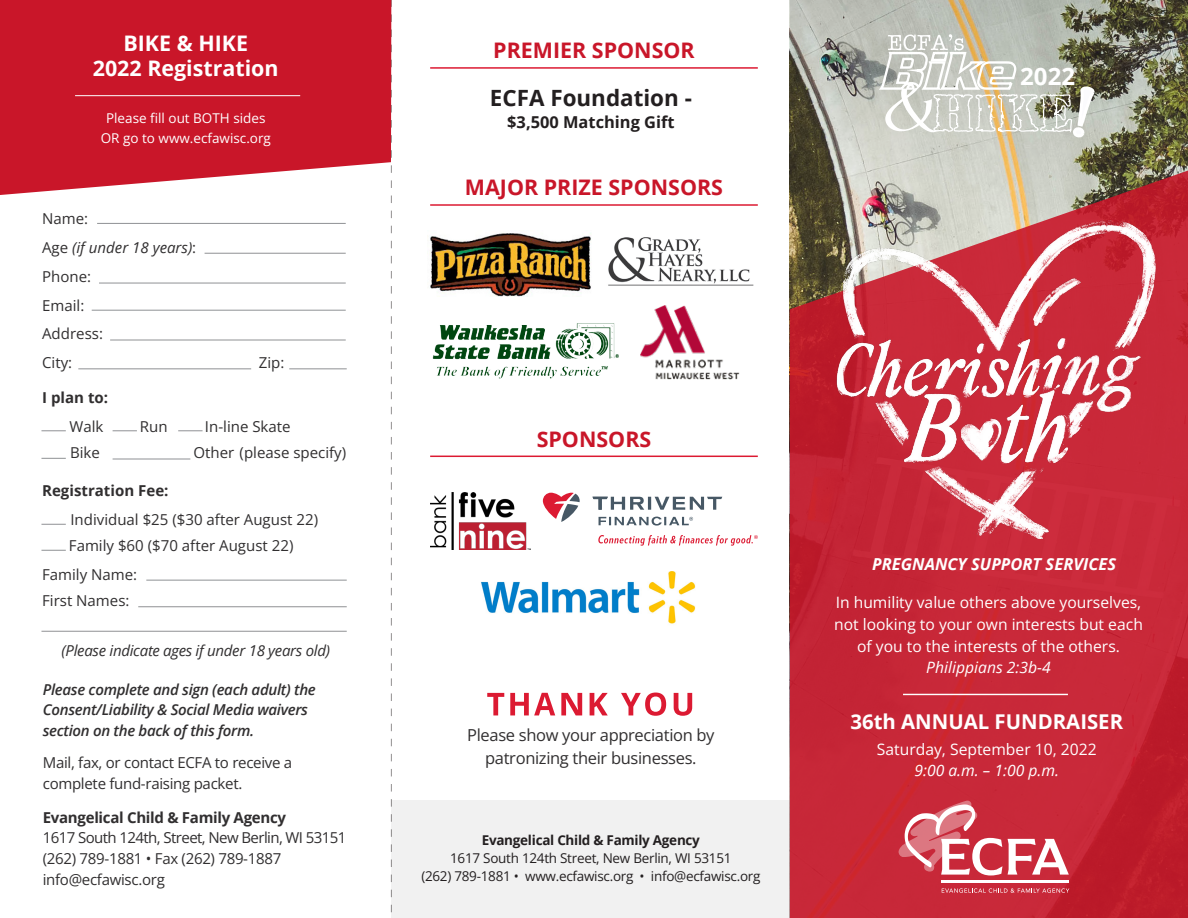
<style>
.page{position:relative;width:1188px;height:918px;background:#fff}
.page>*{position:absolute;margin:0;border:0;box-sizing:border-box;transform-origin:0 0}
.t1{font:700 24px "Open Sans";color:#fff}
.t2{font:700 22.35px "Open Sans";color:#231f20}
.t3{font:700 21.45px "Open Sans";color:#c91629}
.t4{font:700 21.45px/25.8px "Open Sans";color:#fff;text-align:center}
.t5{font:700 20.4px "Open Sans";color:#fff}
.t6{font:16.5px/22.8px "Open Sans";letter-spacing:-.02em;color:#312f30;text-align:center}
.t7{font:italic 700 16.5px "Open Sans";color:#fff}
.t8{font:700 16.35px "Open Sans";color:#231f20}
.t9{font:15.6px/21.6px "Open Sans";color:#fff;text-align:center}
.t10{font:italic 15.6px "Open Sans";color:#fff}
.t11{font:15px/26.2px "Open Sans";color:#312f30}
.t12{font:15px/20.7px "Open Sans";letter-spacing:-.02em;color:#312f30}
.t13{font:italic 600 15px/20.7px "Open Sans";letter-spacing:-.02em;color:#312f30}
.t14{font:15px "Open Sans";letter-spacing:-.04em;color:#312f30}
.t15{font:700 15px "Open Sans";letter-spacing:-.02em;color:#312f30}
.t16{font:italic 15px "Open Sans";letter-spacing:-.02em;color:#312f30}
.t17{font:italic 15px "Open Sans";color:#312f30}
.t18{font:700 15px "Open Sans";color:#312f30}
.t19{font:13.5px "Open Sans";letter-spacing:-.02em;color:#231f20}
.t20{font:13.5px/19.8px "Open Sans";color:#fff;text-align:center}
.t21{font:700 13.5px "Open Sans";letter-spacing:-.02em;color:#231f20}
.s1{font-style:normal}
.s2{font-style:italic}
</style>
<div class="page">
<svg style="left:790px;top:262px;width:398px;height:656px;background:#c52635"></svg>
<svg style="left:391px;top:0;width:1px;height:800px"></svg>
<svg style="left:0;top:0;width:391px;height:195px;background:#cd293b"></svg>
<hr style="left:75px;top:95px;width:225px;height:1px;background:#fff">
<hr style="left:97px;top:223px;width:249px;height:1px;background:#8f9194">
<hr style="left:205px;top:253px;width:141px;height:1px;background:#8f9194">
<hr style="left:99px;top:283px;width:247px;height:1px;background:#8f9194">
<hr style="left:92px;top:310px;width:254px;height:1px;background:#8f9194">
<hr style="left:110px;top:340px;width:236px;height:1px;background:#8f9194">
<hr style="left:78px;top:369px;width:173px;height:1px;background:#8f9194">
<hr style="left:146px;top:580px;width:201px;height:1px;background:#8f9194">
<hr style="left:138px;top:606px;width:209px;height:1px;background:#8f9194">
<hr style="left:41px;top:631px;width:306px;height:1px;background:#8f9194">
<svg style="left:41px;top:430px;width:25px;height:1px"></svg>
<svg style="left:41px;top:458px;width:25px;height:1px"></svg>
<svg style="left:41px;top:524px;width:25px;height:1px"></svg>
<svg style="left:41px;top:550px;width:25px;height:1px"></svg>
<svg style="left:113px;top:430px;width:24px;height:1px"></svg>
<hr style="left:113px;top:459px;width:77px;height:1px;background:#8f9194">
<svg style="left:178px;top:430px;width:25px;height:1px"></svg>
<hr style="left:289px;top:369px;width:58px;height:1px;background:#8f9194">
<div style="left:391px;top:800px;width:399px;height:118px;background:#f1f1f1"></div>
<hr style="left:430px;top:67px;width:328px;height:2px;background:#dc1a32">
<svg style="left:487px;top:693px;width:205px;height:23px"></svg>
<hr style="left:430px;top:204px;width:328px;height:2px;background:#dc1a32">
<img style="left:608px;top:237px;width:146px;height:49px">
<hr style="left:903px;top:694px;width:165px;height:1px;background:#fff">
<img style="left:790px;top:0;width:398px;height:262px">
<svg style="left:877px;top:34px;width:220px;height:157px;background:#c7c7b9"></svg>
<svg style="left:942px;top:888px;width:127px;height:5px"></svg>
<svg style="left:1008px;top:839px;width:61px;height:36px"></svg>
<svg style="left:898px;top:801px;width:104px;height:75px"></svg>
<hr style="left:941px;top:881px;width:128px;height:2px;background:#fff">
<img style="left:813px;top:191px;width:363px;height:348px">
<hr style="left:430px;top:456px;width:328px;height:1px;background:#dc1a32">
<svg style="left:593px;top:497px;width:129px;height:13px"></svg>
<svg style="left:599px;top:517px;width:94px;height:9px"></svg>
<svg style="left:543px;top:493px;width:37px;height:29px"></svg>
<svg style="left:598px;top:535px;width:160px;height:11px"></svg>
<img style="left:430px;top:493px;width:101px;height:57px">
<img style="left:481px;top:572px;width:214px;height:52px">
<img style="left:640px;top:306px;width:100px;height:74px">
<img style="left:432px;top:323px;width:187px;height:56px">
<img style="left:430px;top:233px;width:161px;height:63px">
<p class="t4" style="left:93px;top:29px;width:187px">BIKE &amp; HIKE<br>2022 Registration</p>
<p class="t20" style="left:101px;top:108px;width:172px">Please fill out BOTH sides<br>OR go to www.ecfawisc.org</p>
<p class="t11" style="left:42px;top:205px;width:48px">Name:</p>
<p class="t17" style="left:42px;top:237px;width:156px"><span class="s1">Age</span> (if under 18 years)<span class="s1">:</span></p>
<p class="t11" style="left:42px;top:261px;width:50px;line-height:29px">Phone:<br>Email:</p>
<p class="t11" style="left:42px;top:321px;width:62px">Address:</p>
<p class="t11" style="left:42px;top:349px;width:32px">City:</p>
<p class="t11" style="left:259px;top:349px;width:27px">Zip:</p>
<p class="t15" style="left:42px;top:387px;width:68px">I plan to:</p>
<p class="t11" style="left:70px;top:413px;width:35px">Walk</p>
<p class="t11" style="left:140px;top:413px;width:29px">Run</p>
<p class="t11" style="left:205px;top:413px;width:87px">In-line Skate</p>
<p class="t11" style="left:70px;top:440px;width:31px">Bike</p>
<p class="t11" style="left:194px;top:440px;width:154px">Other (please specify)</p>
<p class="t18" style="left:42px;top:480px;width:128px">Registration Fee:</p>
<p class="t11" style="left:69px;top:506px;width:251px">Individual $25 ($30 after August 22)<br>Family $60 ($70 after August 22)</p>
<p class="t11" style="left:42px;top:561px;width:97px">Family Name:<br>First Names:</p>
<p class="t16" style="left:62px;top:640px;width:270px">(Please indicate ages if under 18 years old)</p>
<p class="t13" style="left:43px;top:679px;width:275px">Please complete and sign (each adult) the<br>Consent/Liability &amp; Social Media waivers section on the back of this form.</p>
<p class="t12" style="left:43px;top:752px;width:251px">Mail, fax, or contact ECFA to receive a complete fund-raising packet.</p>
<p class="t15" style="left:43px;top:807px;width:245px">Evangelical Child &amp; Family Agency</p>
<p class="t14" style="left:43px;top:828px;width:305px">1617 South 124th, Street, New Berlin, WI 53151</p>
<p class="t12" style="left:43px;top:848px;width:240px">(262) 789-1881 • Fax (262) 789-1887</p>
<p class="t12" style="left:43px;top:869px;width:124px">info@ecfawisc.org</p>
<p class="t3" style="left:493px;top:35px;width:203px">PREMIER SPONSOR</p>
<p class="t2" style="left:490px;top:82px;width:204px">ECFA Foundation -</p>
<p class="t8" style="left:507px;top:111px;width:169px">$3,500 Matching Gift</p>
<p class="t3" style="left:465px;top:172px;width:260px">MAJOR PRIZE SPONSORS</p>
<p class="t1" style="left:1020px;top:59px;width:56px">2022</p>
<p class="t3" style="left:537px;top:424px;width:116px">SPONSORS</p>
<p class="t6" style="left:467px;top:723px;width:249px">Please show your appreciation by patronizing their businesses.</p>
<p class="t21" style="left:482px;top:831px;width:220px">Evangelical Child &amp; Family Agency</p>
<p class="t19" style="left:450px;top:849px;width:283px">1617 South 124th Street, New Berlin, WI 53151</p>
<p class="t19" style="left:421px;top:866px;width:341px">(262) 789-1881 • www.ecfawisc.org • info@ecfawisc.org</p>
<p class="t7" style="left:872px;top:552px;width:245px">PREGNANCY SUPPORT SERVICES</p>
<p class="t9" style="left:834px;top:592px;width:310px">In humility value others above yourselves, not looking to your own interests but each of you to the interests of the others.</p>
<p class="t10" style="left:926px;top:657px;width:126px">Philippians 2:3b-4</p>
<p class="t5" style="left:850px;top:708px;width:274px">36th ANNUAL FUNDRAISER</p>
<p class="t9" style="left:877px;top:738px;width:221px">Saturday, September 10, 2022<br><span class="s2">9:00 a.m. – 1:00 p.m.</span></p>
</div>
